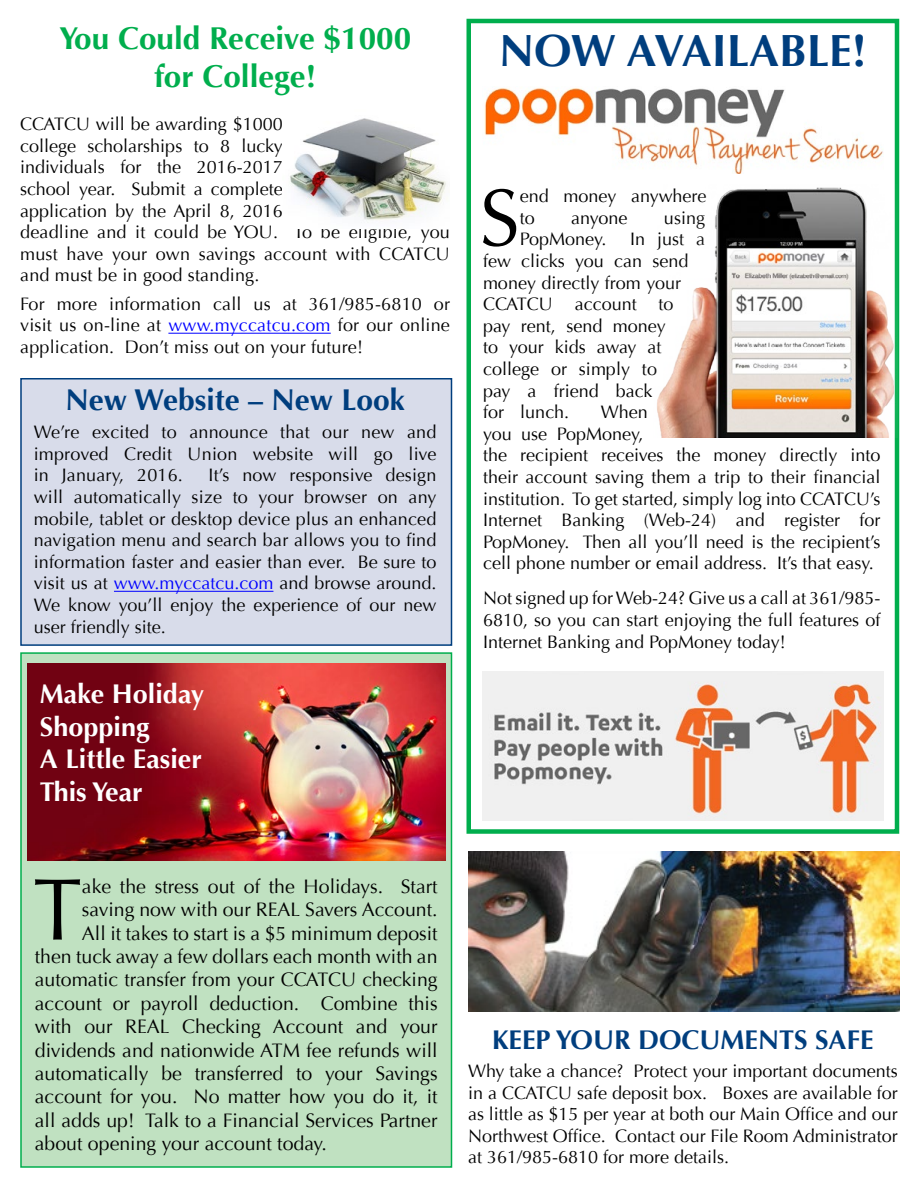
<style>
.page{position:relative;width:918px;height:1188px;background:#fff}
.page>*{position:absolute;margin:0;border:0;box-sizing:border-box;transform-origin:0 0}
.t1{font:87.75px "Optima";color:#000}
.t2{font:81px "Optima";color:#000}
.t3{font:700 45px "Optima";color:#003e7e}
.t4{font:700 31.5px/37.8px "Optima";color:#00ae4d;text-align:center}
.t5{font:700 30px "Optima";color:#003e7e}
.t6{font:700 27px/32.4px "Optima";color:#fff}
.t7{font:700 27px "Optima";color:#003e7e}
.t8{font:19.5px "Optima";color:#000}
.t9{font:18px/21.6px "Optima";color:#000;text-align:justify}
.s1{color:#00f}
</style>
<div class="page">
<div style="left:466px;top:19px;width:433px;height:815px;border:4px solid #00ae4d"></div>
<div style="left:20px;top:652px;width:432px;height:516px;background:#c0e1c1;border:2px solid #00ae4d"></div>
<div style="left:20px;top:378px;width:432px;height:268px;background:#d8dcea;border:2px solid #003e7e"></div>
<hr style="left:168px;top:333px;width:163px;height:1px;background:#00f">
<img style="left:290px;top:118px;width:156px;height:103px">
<img style="left:483px;top:672px;width:400px;height:149px">
<img style="left:657px;top:185px;width:241px;height:252px">
<img style="left:484px;top:88px;width:399px;height:86px">
<img style="left:27px;top:663px;width:419px;height:197px">
<img style="left:468px;top:851px;width:432px;height:161px">
<hr style="left:114px;top:591px;width:159px;height:1px;background:#00f">
<h3 class="t4" style="left:59px;top:20px;width:354px">You Could Receive $1000 for College!</h3>
<p class="t9" style="left:20px;top:114px;width:431px;text-align:left">CCATCU will be awarding $1000<br>college scholarships to 8 lucky<br>individuals for the 2016-2017<br>school year. Submit a complete<br>application by the April 8, 2016<br>deadline and it could be YOU. To be eligible, you must have your own savings account with CCATCU and must be in good standing.</p>
<p class="t9" style="left:20px;top:293px;width:431px">For more information call us at 361/985-6810 or visit us on-line at <span class="s1">www.myccatcu.com</span> for our online application. Don’t miss out on your future!</p>
<h3 class="t5" style="left:65px;top:382px;width:341px">New Website – New Look</h3>
<p class="t9" style="left:34px;top:422px;width:404px">We’re excited to announce that our new and improved Credit Union website will go live in January, 2016.</p>
<p class="t9" style="left:34px;top:465px;width:404px;text-indent:175px">It’s now responsive design will automatically size to your browser on any mobile, tablet or desktop device plus an enhanced navigation menu and search bar allows you to find information faster and easier than ever. Be sure to visit us at <span class="s1">www.myccatcu.com</span> and browse around.<br>We know you’ll enjoy the experience of our new user friendly site.</p>
<h3 class="t6" style="left:40px;top:678px;width:166px">Make Holiday<br>Shopping<br>A Little Easier<br>This Year</h3>
<h3 class="t3" style="left:499px;top:25px;width:369px">NOW AVAILABLE!</h3>
<h2 class="t2" style="left:479px;top:171px;width:42px">S</h2>
<p class="t9" style="left:520px;top:186px;width:188px">end money anywhere to</p>
<p class="t9" style="left:571px;top:207px;width:58px">anyone</p>
<p class="t9" style="left:664px;top:207px;width:43px">using</p>
<p class="t9" style="left:520px;top:229px;width:88px">PopMoney.</p>
<p class="t9" style="left:483px;top:229px;width:224px;text-align:left;text-indent:147px">In just a few clicks you can send money directly from your<br>CCATCU account to pay rent, send money<br>to your kids away at college or simply to<br>pay a friend back<br>for lunch.</p>
<p class="t9" style="left:483px;top:402px;width:399px;text-align:left;text-indent:118px">When<br>you use PopMoney,<br>the recipient receives the money directly into their account saving them a trip to their financial institution. To get started, simply log into CCATCU’s Internet Banking (Web-24) and register for PopMoney. Then all you’ll need is the recipient’s cell phone number or email address. It’s that easy.</p>
<p class="t9" style="left:483px;top:588px;width:399px">Not signed up for Web-24? Give us a call at 361/985- 6810, so you can start enjoying the full features of Internet Banking and PopMoney today!</p>
<h1 class="t1" style="left:33px;top:859px;width:50px">T</h1>
<p class="t8" style="left:82px;top:875px;width:357px">ake the stress out of the Holidays. Start</p>
<p class="t8" style="left:82px;top:898px;width:357px">saving now with our REAL Savers Account.</p>
<p class="t8" style="left:82px;top:922px;width:357px">All it takes to start is a $5 minimum deposit</p>
<p class="t8" style="left:35px;top:945px;width:404px">then tuck away a few dollars each month with an</p>
<p class="t8" style="left:35px;top:968px;width:404px">automatic transfer from your CCATCU checking</p>
<p class="t8" style="left:35px;top:992px;width:404px">account or payroll deduction. Combine this</p>
<p class="t8" style="left:35px;top:1015px;width:404px">with our REAL Checking Account and your</p>
<p class="t8" style="left:35px;top:1039px;width:404px">dividends and nationwide ATM fee refunds will</p>
<p class="t8" style="left:35px;top:1062px;width:404px">automatically be transferred to your Savings</p>
<p class="t8" style="left:35px;top:1085px;width:404px">account for you. No matter how you do it, it</p>
<p class="t8" style="left:35px;top:1109px;width:404px">all adds up! Talk to a Financial Services Partner</p>
<p class="t8" style="left:35px;top:1132px;width:294px">about opening your account today.</p>
<h3 class="t7" style="left:492px;top:1024px;width:383px">KEEP YOUR DOCUMENTS SAFE</h3>
<p class="t9" style="left:468px;top:1060px;width:431px">Why take a chance? Protect your important documents in a CCATCU safe deposit box. Boxes are available for as little as $15 per year at both our Main Office and our Northwest Office. Contact our File Room Administrator at 361/985-6810 for more details.</p>
</div>
